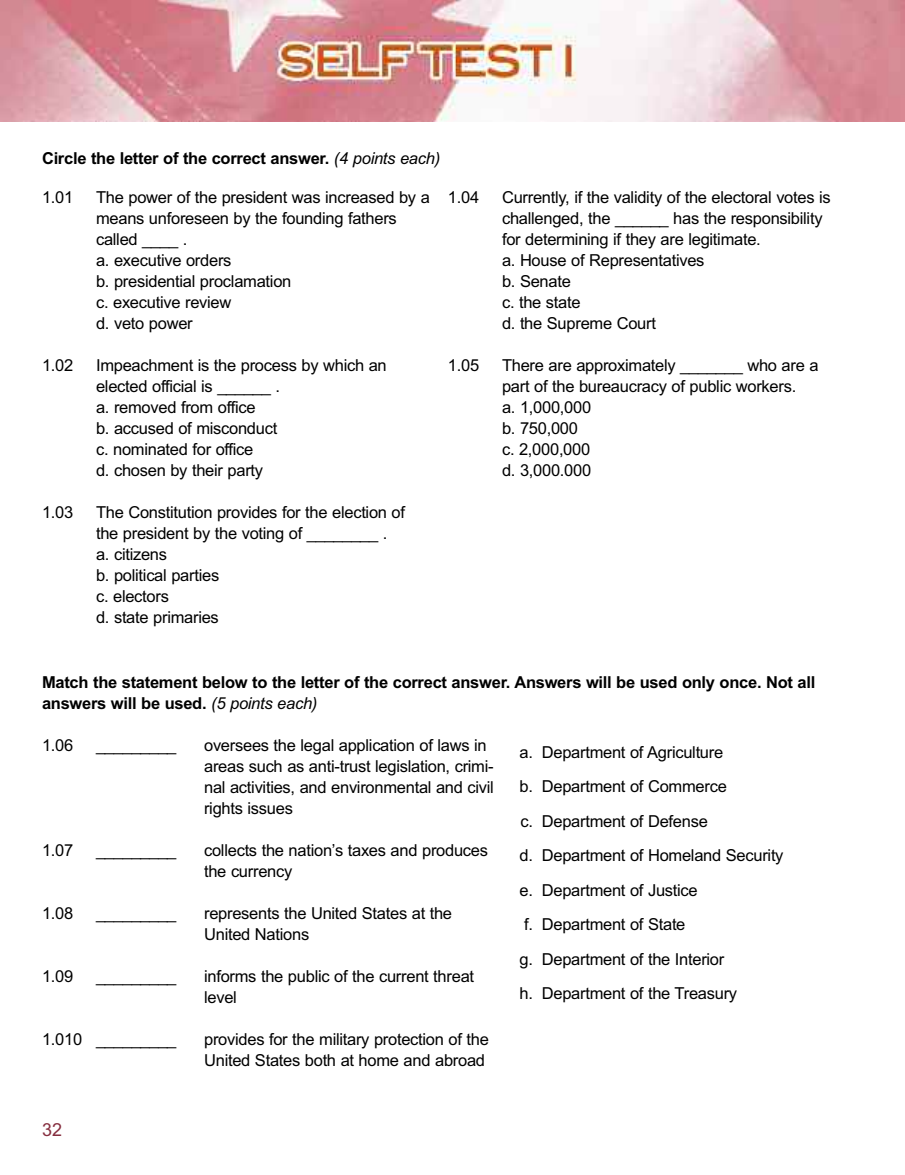
<style>
.page{position:relative;width:905px;height:1175px;background:#fff}
.page>*{position:absolute;margin:0;border:0;box-sizing:border-box;transform-origin:0 0}
.t1{font:18px "Arial";color:#862e3f}
.t2{font:16.5px/21px "Arial";letter-spacing:-.015em;color:#000}
.t3{font:700 16.5px/21px "Arial";letter-spacing:-.015em;color:#000}
.s1{font-weight:400;font-style:italic}
</style>
<div class="page">
<img style="left:0;top:0;width:904px;height:122px">
<p class="t3" style="left:42px;top:147px;width:399px">Circle the letter of the correct answer. <span class="s1">(4 points each)</span></p>
<p class="t2" style="left:42px;top:186px;width:33px">1.01</p>
<p class="t2" style="left:96px;top:186px;width:335px">The power of the president was increased by a means unforeseen by the founding fathers called ____ .<br>a. executive orders<br>b. presidential proclamation<br>c. executive review<br>d. veto power</p>
<p class="t2" style="left:42px;top:354px;width:33px">1.02</p>
<p class="t2" style="left:96px;top:354px;width:292px">Impeachment is the process by which an elected official is ______ .<br>a. removed from office<br>b. accused of misconduct<br>c. nominated for office<br>d. chosen by their party</p>
<p class="t2" style="left:42px;top:501px;width:33px">1.03</p>
<p class="t2" style="left:96px;top:501px;width:310px">The Constitution provides for the election of the president by the voting of ________ .<br>a. citizens<br>b. political parties<br>c. electors<br>d. state primaries</p>
<p class="t2" style="left:448px;top:186px;width:33px">1.04</p>
<p class="t2" style="left:502px;top:186px;width:330px">Currently, if the validity of the electoral votes is challenged, the ______ has the responsibility for determining if they are legitimate.<br>a. House of Representatives<br>b. Senate<br>c. the state<br>d. the Supreme Court</p>
<p class="t2" style="left:448px;top:354px;width:33px">1.05</p>
<p class="t2" style="left:502px;top:354px;width:318px">There are approximately _______ who are a part of the bureaucracy of public workers.<br>a. 1,000,000<br>b. 750,000<br>c. 2,000,000<br>d. 3,000.000</p>
<p class="t3" style="left:42px;top:672px;width:774px">Match the statement below to the letter of the correct answer. Answers will be used only once. Not all answers will be used. <span class="s1">(5 points each)</span></p>
<p class="t2" style="left:42px;top:735px;width:33px">1.06</p>
<p class="t2" style="left:96px;top:735px;width:82px">_________</p>
<p class="t2" style="left:204px;top:735px;width:291px">oversees the legal application of laws in areas such as anti-trust legislation, crimi&shy;nal activities, and environmental and civil rights issues</p>
<p class="t2" style="left:519px;top:734px;width:265px;line-height:34.5px">a. Department of Agriculture<br>b. Department of Commerce<br>c. Department of Defense<br>d. Department of Homeland Security e. Department of Justice<br>f. Department of State<br>g. Department of the Interior<br>h. Department of the Treasury</p>
<p class="t2" style="left:204px;top:840px;width:285px">collects the nation’s taxes and produces the currency</p>
<p class="t2" style="left:42px;top:840px;width:33px">1.07</p>
<p class="t2" style="left:96px;top:840px;width:82px">_________</p>
<p class="t2" style="left:204px;top:903px;width:249px">represents the United States at the<br>United Nations</p>
<p class="t2" style="left:42px;top:903px;width:33px">1.08</p>
<p class="t2" style="left:96px;top:903px;width:82px">_________</p>
<p class="t2" style="left:204px;top:966px;width:271px">informs the public of the current threat level</p>
<p class="t2" style="left:42px;top:966px;width:33px">1.09</p>
<p class="t2" style="left:96px;top:966px;width:82px">_________</p>
<p class="t2" style="left:42px;top:1029px;width:136px">1.010 _________</p>
<p class="t2" style="left:204px;top:1029px;width:286px">provides for the military protection of the<br>United States both at home and abroad</p>
<p class="t1" style="left:42px;top:1118px;width:22px">32</p>
</div>
